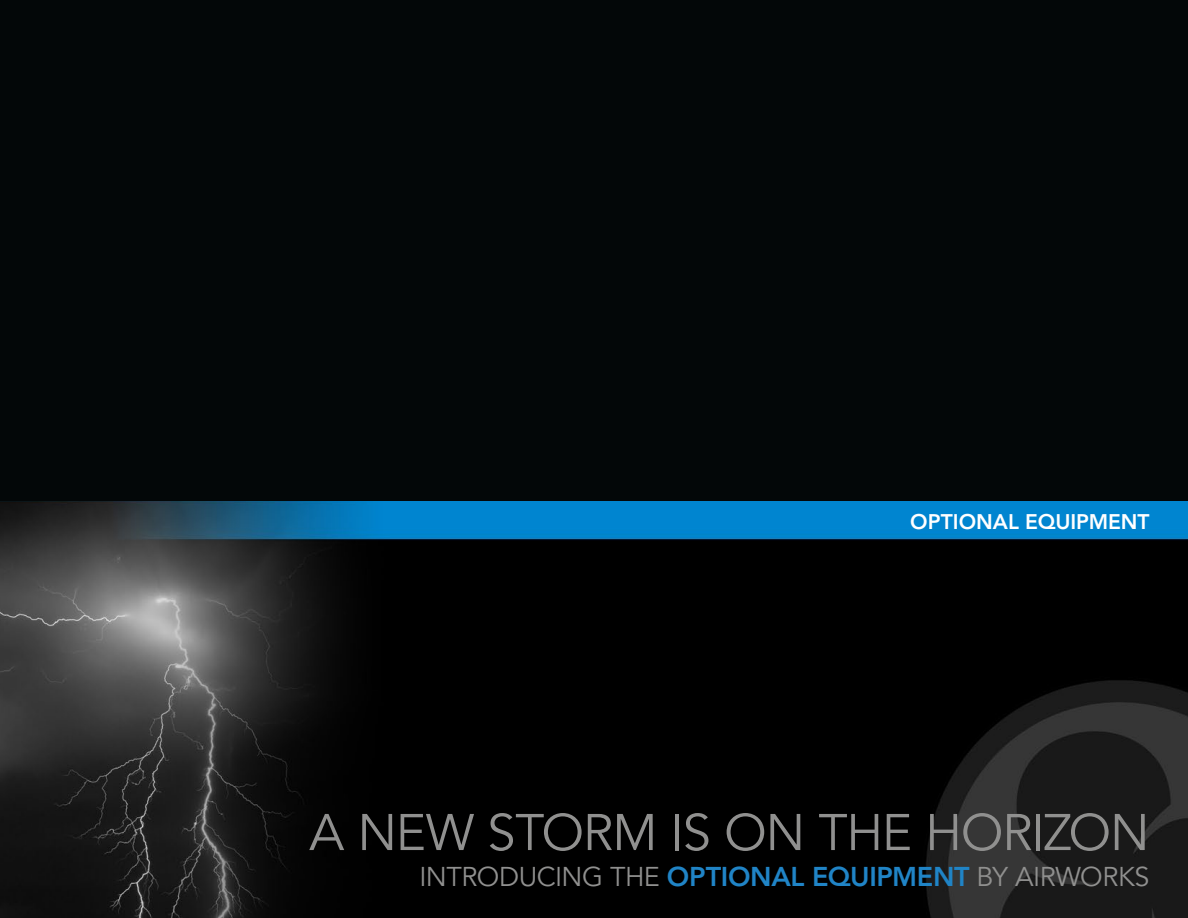
<style>
.page{position:relative;width:1188px;height:918px;background:#fff}
.page>*{position:absolute;margin:0;border:0;box-sizing:border-box;transform-origin:0 0}
.t1{font:51px "Avenir LT Std";letter-spacing:-.025em;color:#90908f}
.t2{font:27px "Avenir LT Std";letter-spacing:-.02em;color:#90908f}
.t3{font:800 21px "Avenir LT Std";color:#fff}
.s1{font-weight:800;color:#2084c6}
</style>
<div class="page">
<img style="left:0;top:500px;width:1188px;height:418px">
<div style="left:0;top:0;width:1188px;height:500px;background:#030708"></div>
<p class="t3" style="left:910px;top:509px;width:241px">OPTIONAL EQUIPMENT</p>
<h1 class="t1" style="left:309px;top:803px;width:842px">A NEW STORM IS ON THE HORIZON</h1>
<p class="t2" style="left:419px;top:861px;width:732px">INTRODUCING THE <span class="s1">OPTIONAL EQUIPMENT</span> BY AIRWORKS</p>
</div>
